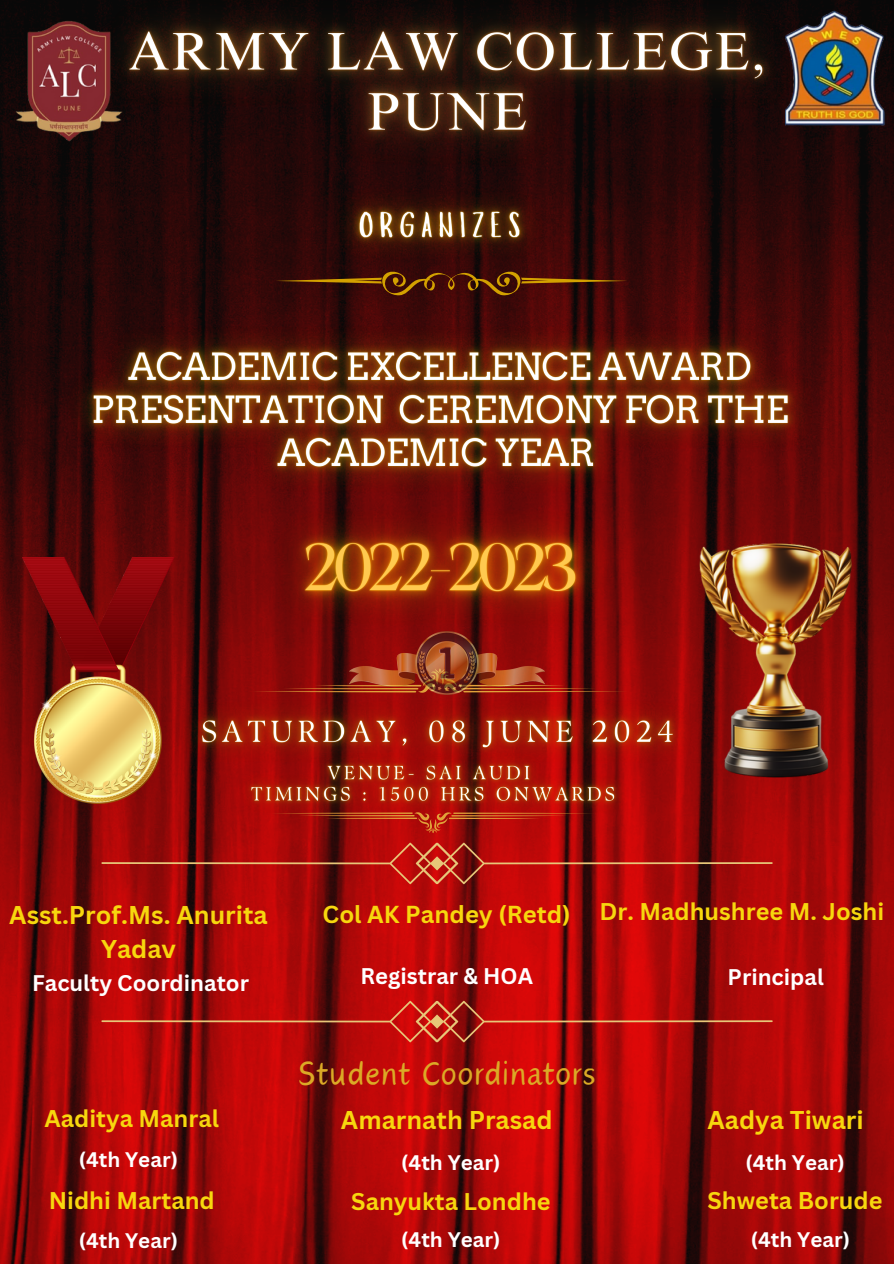
<style>
.page{position:relative;width:894px;height:1264px;background:#fff}
.page>*{position:absolute;margin:0;border:0;box-sizing:border-box;transform-origin:0 0}
.t1{font:41.55px "Canva Wander World";color:#dbaa26}
.t2{font:700 25.05px/34.8px "Canva Sans";color:#f7d70e;text-align:center}
.t3{font:700 23.85px "Canva Sans";color:#f7d70e}
.t4{font:700 23.55px "Canva Sans";color:#f7d70e}
.t5{font:700 22.05px "Canva Sans";color:#fff}
.t6{font:700 20.55px "Canva Sans";color:#fff}
</style>
<div class="page">
<img style="left:0;top:0;width:893px;height:1263px">
<svg style="left:251px;top:669px;width:377px;height:3px"></svg>
<svg style="left:271px;top:831px;width:323px;height:2px"></svg>
<img style="left:838px;top:7px;width:49px;height:125px">
<img style="left:7px;top:0;width:50px;height:151px">
<svg style="left:101px;top:842px;width:671px;height:42px;background:#a6140f"></svg>
<svg style="left:101px;top:1000px;width:671px;height:42px;background:#af140f"></svg>
<img style="left:349px;top:669px;width:196px;height:3px">
<svg style="left:275px;top:272px;width:352px;height:23px;background:#411107"></svg>
<img style="left:22px;top:558px;width:152px;height:245px">
<img style="left:699px;top:543px;width:152px;height:234px">
<img style="left:239px;top:526px;width:401px;height:143px">
<img style="left:40px;top:296px;width:798px;height:230px">
<img style="left:160px;top:672px;width:558px;height:118px">
<img style="left:57px;top:0;width:781px;height:217px">
<img style="left:311px;top:165px;width:261px;height:127px">
<img style="left:226px;top:735px;width:417px;height:96px">
<p class="t2" style="left:9px;top:896px;width:260px">Asst.Prof.Ms. Anurita<br>Yadav</p>
<p class="t3" style="left:322px;top:898px;width:249px">Col AK Pandey (Retd)</p>
<p class="t4" style="left:599px;top:895px;width:286px">Dr. Madhushree M. Joshi</p>
<p class="t5" style="left:32px;top:967px;width:218px">Faculty Coordinator</p>
<p class="t5" style="left:360px;top:960px;width:174px">Registrar &amp; HOA</p>
<h6 class="t5" style="left:727px;top:961px;width:98px">Principal</h6>
<h6 class="t4" style="left:44px;top:1101px;width:176px">Aaditya Manral</h6>
<p class="t1" style="left:297px;top:1054px;width:300px">Student Coordinators</p>
<p class="t2" style="left:341px;top:1101px;width:213px">Amarnath Prasad</p>
<p class="t2" style="left:707px;top:1101px;width:158px">Aadya Tiwari</p>
<h6 class="t6" style="left:79px;top:1144px;width:101px">(4th Year)</h6>
<h6 class="t6" style="left:401px;top:1148px;width:101px">(4th Year)</h6>
<h6 class="t6" style="left:745px;top:1148px;width:101px">(4th Year)</h6>
<h6 class="t4" style="left:49px;top:1183px;width:167px">Nidhi Martand</h6>
<p class="t4" style="left:351px;top:1184px;width:201px">Sanyukta Londhe</p>
<h3 class="t4" style="left:707px;top:1183px;width:176px">Shweta Borude</h3>
<p class="t6" style="left:79px;top:1226px;width:101px">(4th Year)</p>
<p class="t6" style="left:401px;top:1225px;width:101px">(4th Year)</p>
<p class="t6" style="left:750px;top:1225px;width:101px">(4th Year)</p>
</div>
